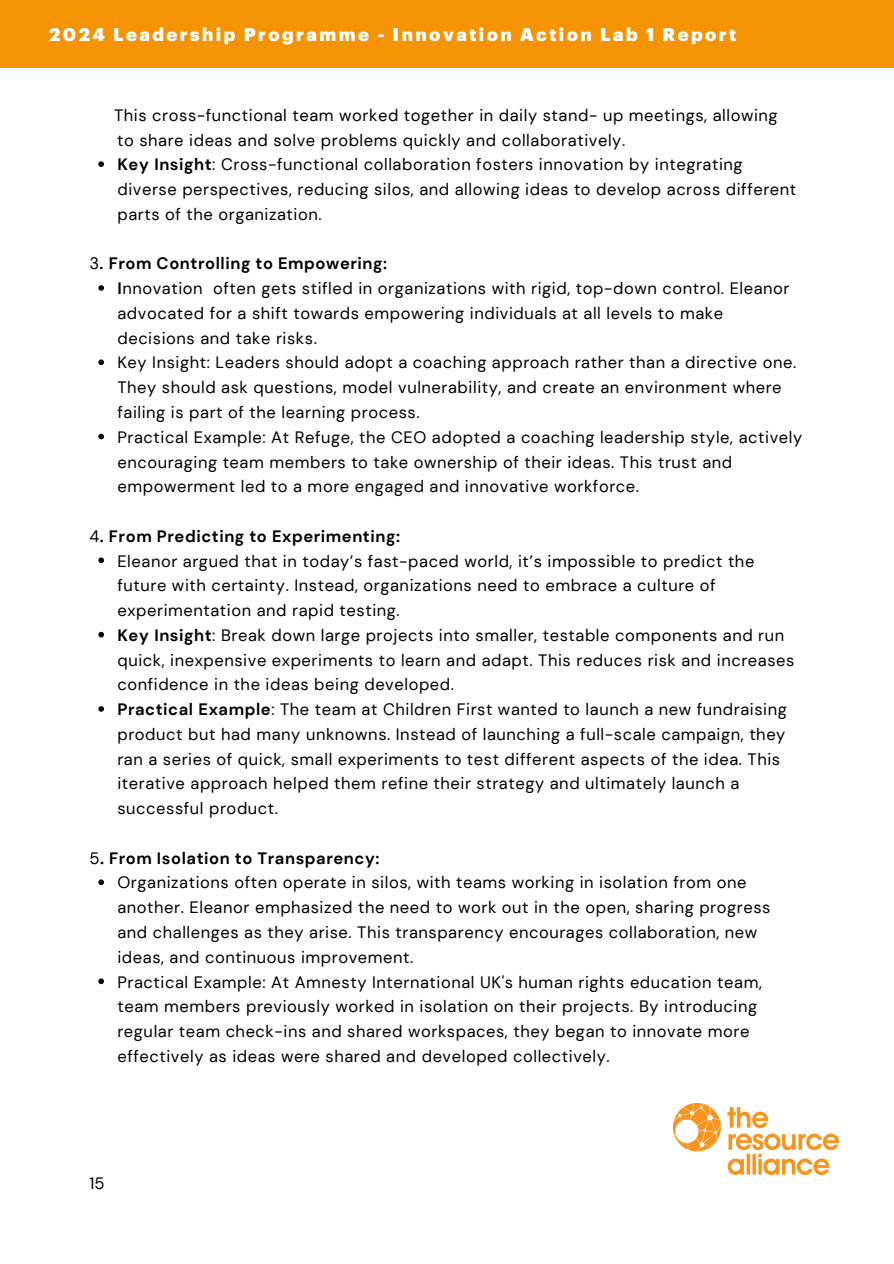
<style>
.page{position:relative;width:894px;height:1264px;background:#fff}
.page>*{position:absolute;margin:0;border:0;box-sizing:border-box;transform-origin:0 0}
.t1{font:900 18px "Graphik";letter-spacing:.135em;color:#fff}
.t2{font:16.5px/24.8px "DM Sans";letter-spacing:.035em;color:#000}
.t3{font:700 16.5px "DM Sans";letter-spacing:.035em;color:#000}
.s1{color:#fff}
.s2{font-weight:700}
.s3{font-weight:400}
</style>
<div class="page">
<svg style="left:98px;top:161px;width:6px;height:6px"></svg>
<svg style="left:98px;top:285px;width:6px;height:6px"></svg>
<svg style="left:98px;top:359px;width:6px;height:6px"></svg>
<svg style="left:98px;top:434px;width:6px;height:5px"></svg>
<svg style="left:98px;top:557px;width:6px;height:6px"></svg>
<svg style="left:98px;top:632px;width:6px;height:5px"></svg>
<svg style="left:98px;top:706px;width:6px;height:5px"></svg>
<svg style="left:98px;top:879px;width:6px;height:6px"></svg>
<svg style="left:98px;top:978px;width:6px;height:6px"></svg>
<div style="left:0;top:0;width:893px;height:68px;background:#f49404"></div>
<img style="left:673px;top:1103px;width:165px;height:71px">
<p class="t1" style="left:49px;top:26px;width:688px">2024 Leadership Programme - Innovation Action Lab 1 Report</p>
<h1 class="t2" style="left:89px;top:103px;width:689px;text-indent:25px">This cross-functional team worked together in daily stand- up meetings, allowing <span class="s1">......</span> to share ideas and solve problems quickly and collaboratively.</h1>
<p class="t2" style="left:117px;top:152px;width:680px"><span class="s2">Key Insight</span>: Cross-functional collaboration fosters innovation by integrating diverse perspectives, reducing silos, and allowing ideas to develop across different parts of the organization.</p>
<p class="t3" style="left:89px;top:253px;width:299px"><span class="s3">3</span>. From Controlling to Empowering:</p>
<p class="t2" style="left:117px;top:276px;width:673px"><span class="s2">I</span>nnovation often gets stifled in organizations with rigid, top-down control. Eleanor advocated for a shift towards empowering individuals at all levels to make decisions and take risks.</p>
<p class="t2" style="left:117px;top:350px;width:680px">Key Insight: Leaders should adopt a coaching approach rather than a directive one.<br>They should ask questions, model vulnerability, and create an environment where failing is part of the learning process.</p>
<p class="t2" style="left:117px;top:425px;width:686px">Practical Example: At Refuge, the CEO adopted a coaching leadership style, actively encouraging team members to take ownership of their ideas. This trust and empowerment led to a more engaged and innovative workforce.</p>
<p class="t3" style="left:89px;top:525px;width:312px"><span class="s3">4</span>. From Predicting to Experimenting:</p>
<p class="t2" style="left:117px;top:548px;width:638px">Eleanor argued that in today’s fast-paced world, it’s impossible to predict the future with certainty. Instead, organizations need to embrace a culture of experimentation and rapid testing.</p>
<p class="t2" style="left:117px;top:623px;width:678px"><span class="s2">Key Insight</span>: Break down large projects into smaller, testable components and run quick, inexpensive experiments to learn and adapt. This reduces risk and increases confidence in the ideas being developed.</p>
<p class="t2" style="left:117px;top:697px;width:670px"><span class="s2">Practical Example</span>: The team at Children First wanted to launch a new fundraising product but had many unknowns. Instead of launching a full-scale campaign, they ran a series of quick, small experiments to test different aspects of the idea. This iterative approach helped them refine their strategy and ultimately launch a successful product.</p>
<p class="t3" style="left:89px;top:847px;width:291px"><span class="s3">5</span>. From Isolation to Transparency:</p>
<p class="t2" style="left:117px;top:870px;width:654px">Organizations often operate in silos, with teams working in isolation from one another. Eleanor emphasized the need to work out in the open, sharing progress and challenges as they arise. This transparency encourages collaboration, new ideas, and continuous improvement.</p>
<p class="t2" style="left:117px;top:969px;width:646px">Practical Example: At Amnesty International UK's human rights education team, team members previously worked in isolation on their projects. By introducing regular team check-ins and shared workspaces, they began to innovate more effectively as ideas were shared and developed collectively.</p>
<p class="t2" style="left:89px;top:1171px;width:17px">15</p>
</div>
